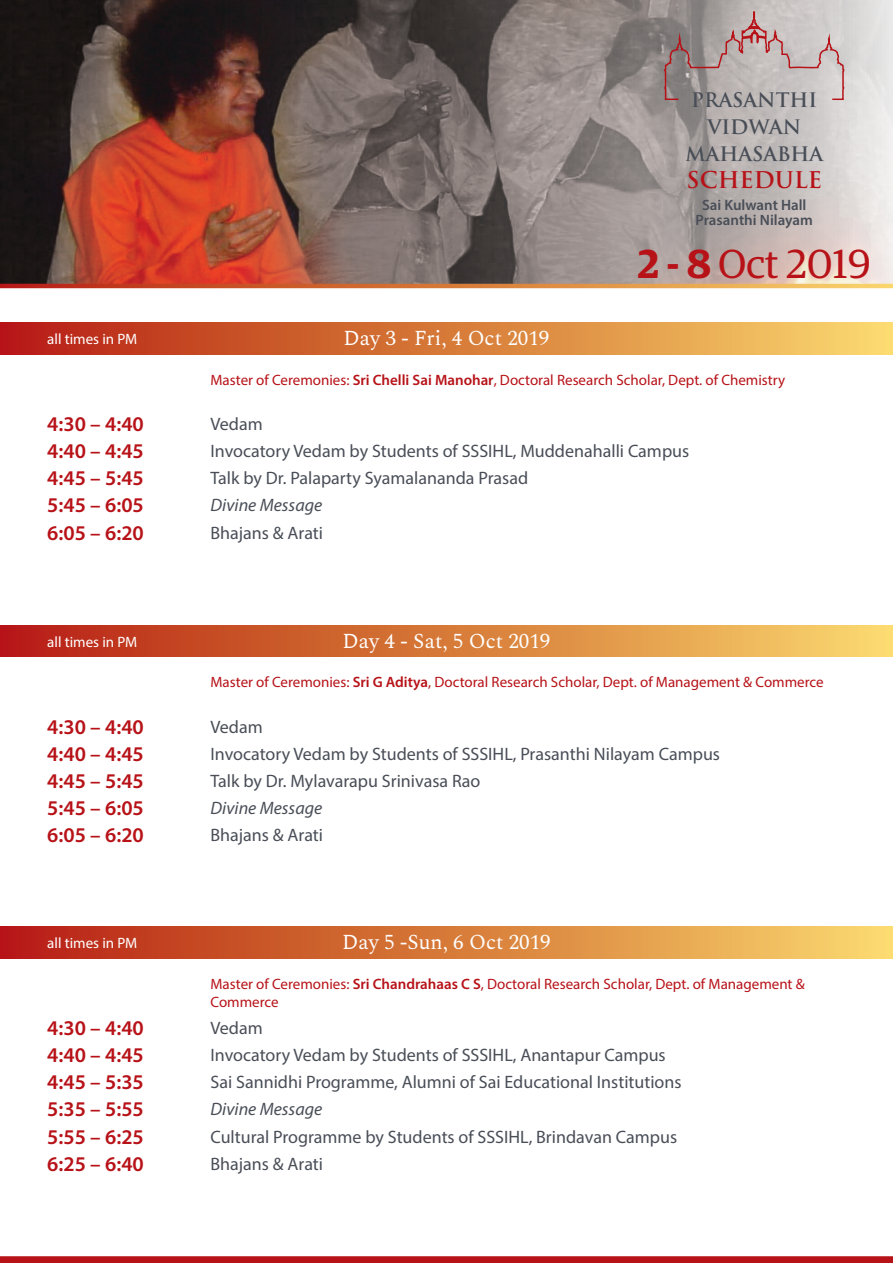
<style>
.page{position:relative;width:893px;height:1263px;background:#fff}
.page>*{position:absolute;margin:0;border:0;box-sizing:border-box;transform-origin:0 0}
.t1{font:40.5px "Guardian Egyptian";color:#b71218}
.t2{font:700 22.5px "Trajan Pro";color:#b71218}
.t3{font:600 21px "Myriad Pro";color:#b71218}
.t4{font:21px "Spectral";color:#fff}
.t5{font:700 19.5px/27px "Trajan Pro";color:#494e57;text-align:center}
.t6{font:18px "Myriad Pro";color:#494e57}
.t7{font:italic 18px "Myriad Pro";color:#494e57}
.t8{font:15px "Myriad Pro";color:#b71218}
.t9{font:15px "Myriad Pro";color:#fff}
.t10{font:600 15px/15px "Myriad Pro";color:#494e57;text-align:center}
.s1{font-weight:600}
</style>
<div class="page">
<img style="left:0;top:0;width:893px;height:284px">
<svg style="left:663px;top:0;width:182px;height:101px;background:#b5a8a7"></svg>
<svg style="left:0;top:284px;width:893px;height:4px;background:#d6793b"></svg>
<div style="left:0;top:1256px;width:893px;height:7px;background:#b71218"></div>
<div style="left:0;top:323px;width:893px;height:31px;background:linear-gradient(to right,#b51c0f,#fad96a)"></div>
<div style="left:0;top:625px;width:893px;height:32px;background:linear-gradient(to right,#b51c0f,#fad96a)"></div>
<div style="left:0;top:927px;width:893px;height:31px;background:linear-gradient(to right,#b51c0f,#fad96a)"></div>
<p class="t5" style="left:685px;top:86px;width:139px">PRASANTHI<br>VIDWAN<br>MAHASABHA</p>
<p class="t2" style="left:687px;top:165px;width:137px">SCHEDULE</p>
<p class="t10" style="left:696px;top:197px;width:119px">Sai Kulwant Hall<br>Prasanthi Nilayam</p>
<h1 class="t1" style="left:638px;top:236px;width:234px"><span class="s1">2 - 8</span> Oct 2019</h1>
<p class="t9" style="left:47px;top:330px;width:91px">all times in PM</p>
<p class="t4" style="left:344px;top:323px;width:207px">Day 3 - Fri, 4 Oct 2019</p>
<p class="t8" style="left:210px;top:371px;width:576px">Master of Ceremonies: <span class="s1">Sri Chelli Sai Manohar</span>, Doctoral Research Scholar, Dept. of Chemistry</p>
<p class="t3" style="left:47px;top:411px;width:98px">4:30 – 4:40</p>
<p class="t6" style="left:210px;top:413px;width:54px">Vedam</p>
<p class="t3" style="left:47px;top:438px;width:98px">4:40 – 4:45</p>
<p class="t6" style="left:210px;top:440px;width:480px">Invocatory Vedam by Students of SSSIHL, Muddenahalli Campus</p>
<p class="t3" style="left:47px;top:465px;width:98px">4:45 – 5:45</p>
<p class="t6" style="left:210px;top:467px;width:319px">Talk by Dr. Palaparty Syamalananda Prasad</p>
<p class="t3" style="left:47px;top:492px;width:98px">5:45 – 6:05</p>
<p class="t7" style="left:210px;top:494px;width:113px">Divine Message</p>
<p class="t3" style="left:47px;top:519px;width:98px">6:05 – 6:20</p>
<p class="t6" style="left:210px;top:522px;width:114px">Bhajans &amp; Arati</p>
<p class="t9" style="left:47px;top:632px;width:91px">all times in PM</p>
<p class="t4" style="left:343px;top:625px;width:209px">Day 4 - Sat, 5 Oct 2019</p>
<p class="t8" style="left:210px;top:673px;width:615px">Master of Ceremonies: <span class="s1">Sri G Aditya</span>, Doctoral Research Scholar, Dept. of Management &amp; Commerce</p>
<p class="t3" style="left:47px;top:713px;width:98px">4:30 – 4:40</p>
<p class="t6" style="left:210px;top:715px;width:54px">Vedam</p>
<p class="t3" style="left:47px;top:740px;width:98px">4:40 – 4:45</p>
<p class="t6" style="left:210px;top:742px;width:511px">Invocatory Vedam by Students of SSSIHL, Prasanthi Nilayam Campus</p>
<p class="t3" style="left:47px;top:767px;width:98px">4:45 – 5:45</p>
<p class="t6" style="left:210px;top:769px;width:271px">Talk by Dr. Mylavarapu Srinivasa Rao</p>
<p class="t3" style="left:47px;top:794px;width:98px">5:45 – 6:05</p>
<p class="t7" style="left:210px;top:796px;width:113px">Divine Message</p>
<p class="t3" style="left:47px;top:822px;width:98px">6:05 – 6:20</p>
<p class="t6" style="left:210px;top:824px;width:114px">Bhajans &amp; Arati</p>
<p class="t9" style="left:47px;top:934px;width:91px">all times in PM</p>
<p class="t4" style="left:342px;top:927px;width:210px">Day 5 -Sun, 6 Oct 2019</p>
<p class="t8" style="left:210px;top:974px;width:596px">Master of Ceremonies: <span class="s1">Sri Chandrahaas C S</span>, Doctoral Research Scholar, Dept. of Management &amp;</p>
<p class="t8" style="left:210px;top:992px;width:70px">Commerce</p>
<p class="t3" style="left:47px;top:1015px;width:98px">4:30 – 4:40</p>
<p class="t6" style="left:210px;top:1017px;width:54px">Vedam</p>
<p class="t3" style="left:47px;top:1042px;width:98px">4:40 – 4:45</p>
<p class="t6" style="left:210px;top:1044px;width:457px">Invocatory Vedam by Students of SSSIHL, Anantapur Campus</p>
<p class="t3" style="left:47px;top:1069px;width:98px">4:45 – 5:35</p>
<p class="t6" style="left:210px;top:1071px;width:473px">Sai Sannidhi Programme, Alumni of Sai Educational Institutions</p>
<p class="t3" style="left:47px;top:1096px;width:98px">5:35 – 5:55</p>
<p class="t7" style="left:210px;top:1098px;width:113px">Divine Message</p>
<p class="t3" style="left:47px;top:1123px;width:98px">5:55 – 6:25</p>
<p class="t3" style="left:47px;top:1150px;width:98px">6:25 – 6:40</p>
<p class="t6" style="left:210px;top:1125px;width:468px">Cultural Programme by Students of SSSIHL, Brindavan Campus</p>
<p class="t6" style="left:210px;top:1152px;width:114px">Bhajans &amp; Arati</p>
</div>
